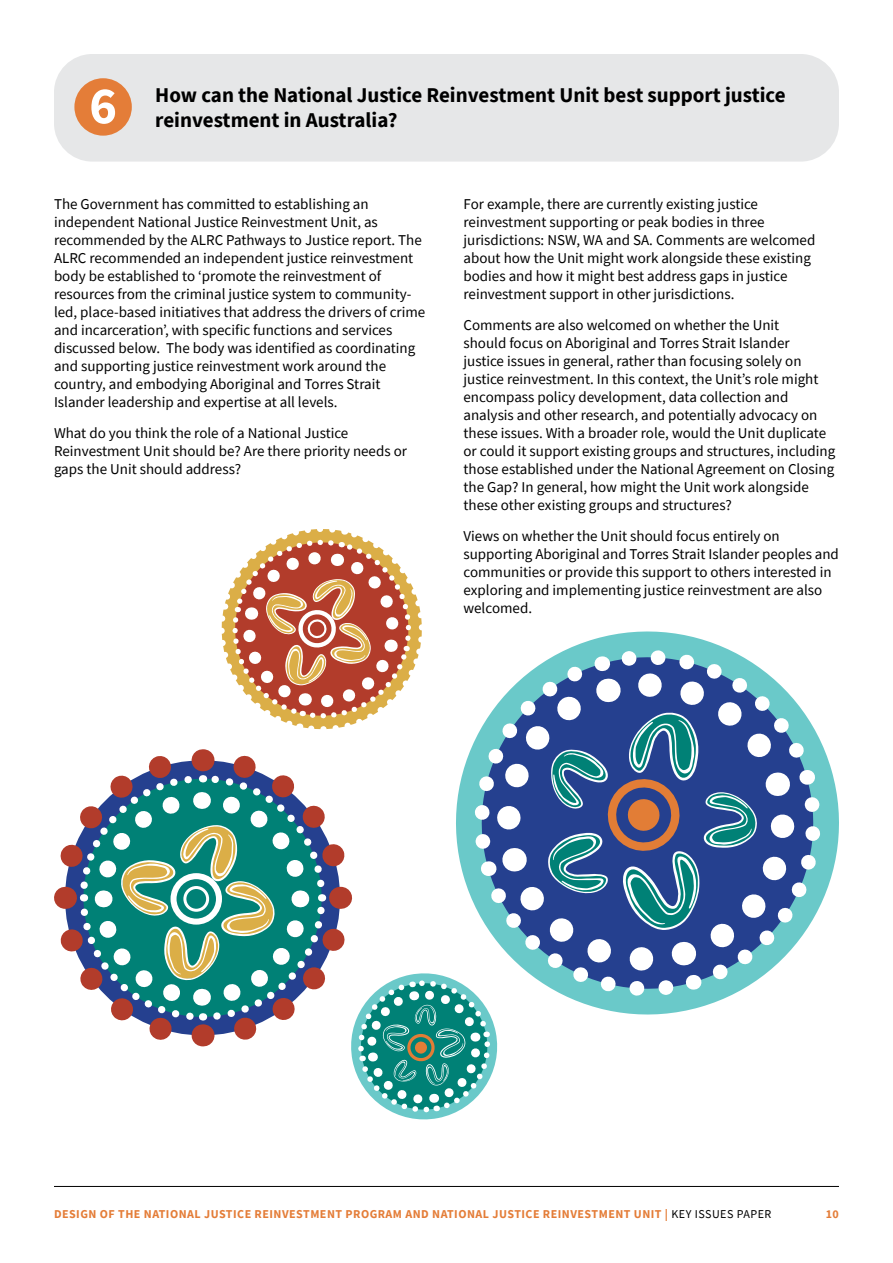
<style>
.page{position:relative;width:893px;height:1263px;background:#fff}
.page>*{position:absolute;margin:0;border:0;box-sizing:border-box;transform-origin:0 0}
.t1{font:700 52.5px "Source Sans Pro";color:#fff}
.t2{font:700 21px "Source Sans Pro";color:#000}
.t3{font:15px/18px "Source Sans Pro";color:#000}
.t4{font:700 12px "Source Sans Pro";letter-spacing:.04em;color:#e47d38}
.s1{font-weight:400;color:#000}
</style>
<div class="page">
<div style="left:54px;top:54px;width:785px;height:108px;background:#e6e7e8;border-radius:38px"></div>
<div style="left:74px;top:78px;width:58px;height:58px;background:#e47d38;border-radius:50%"></div>
<hr style="left:54px;top:1186px;width:785px;height:1px;background:#000">
<svg style="left:54px;top:529px;width:771px;height:591px"></svg>
<h1 class="t1" style="left:89px;top:70px;width:29px">6</h1>
<h2 class="t2" style="left:155px;top:81px;width:632px">How can the National Justice Reinvestment Unit best support justice</h2>
<h2 class="t2" style="left:155px;top:106px;width:244px">reinvestment in Australia?</h2>
<p class="t3" style="left:54px;top:195px;width:373px">The Government has committed to establishing an independent National Justice Reinvestment Unit, as recommended by the ALRC Pathways to Justice report. The ALRC recommended an independent justice reinvestment body be established to ‘promote the reinvestment of resources from the criminal justice system to community&shy;led, place-based initiatives that address the drivers of crime and incarceration’, with specific functions and services discussed below. The body was identified as coordinating and supporting justice reinvestment work around the country, and embodying Aboriginal and Torres Strait Islander leadership and expertise at all levels.</p>
<p class="t3" style="left:54px;top:424px;width:355px">What do you think the role of a National Justice<br>Reinvestment Unit should be? Are there priority needs or gaps the Unit should address?</p>
<p class="t3" style="left:463px;top:195px;width:353px">For example, there are currently existing justice reinvestment supporting or peak bodies in three jurisdictions: NSW, WA and SA. Comments are welcomed about how the Unit might work alongside these existing bodies and how it might best address gaps in justice reinvestment support in other jurisdictions.</p>
<p class="t3" style="left:463px;top:316px;width:373px">Comments are also welcomed on whether the Unit<br>should focus on Aboriginal and Torres Strait Islander<br>justice issues in general, rather than focusing solely on justice reinvestment. In this context, the Unit’s role might encompass policy development, data collection and analysis and other research, and potentially advocacy on these issues. With a broader role, would the Unit duplicate or could it support existing groups and structures, including those established under the National Agreement on Closing the Gap? In general, how might the Unit work alongside these other existing groups and structures?</p>
<p class="t3" style="left:463px;top:526px;width:377px">Views on whether the Unit should focus entirely on supporting Aboriginal and Torres Strait Islander peoples and communities or provide this support to others interested in exploring and implementing justice reinvestment are also welcomed.</p>
<p class="t4" style="left:54px;top:1206px;width:719px">DESIGN OF THE NATIONAL JUSTICE REINVESTMENT PROGRAM AND NATIONAL JUSTICE REINVESTMENT UNIT | <span class="s1">KEY ISSUES PAPER</span></p>
<p class="t4" style="left:826px;top:1206px;width:15px">10</p>
</div>
